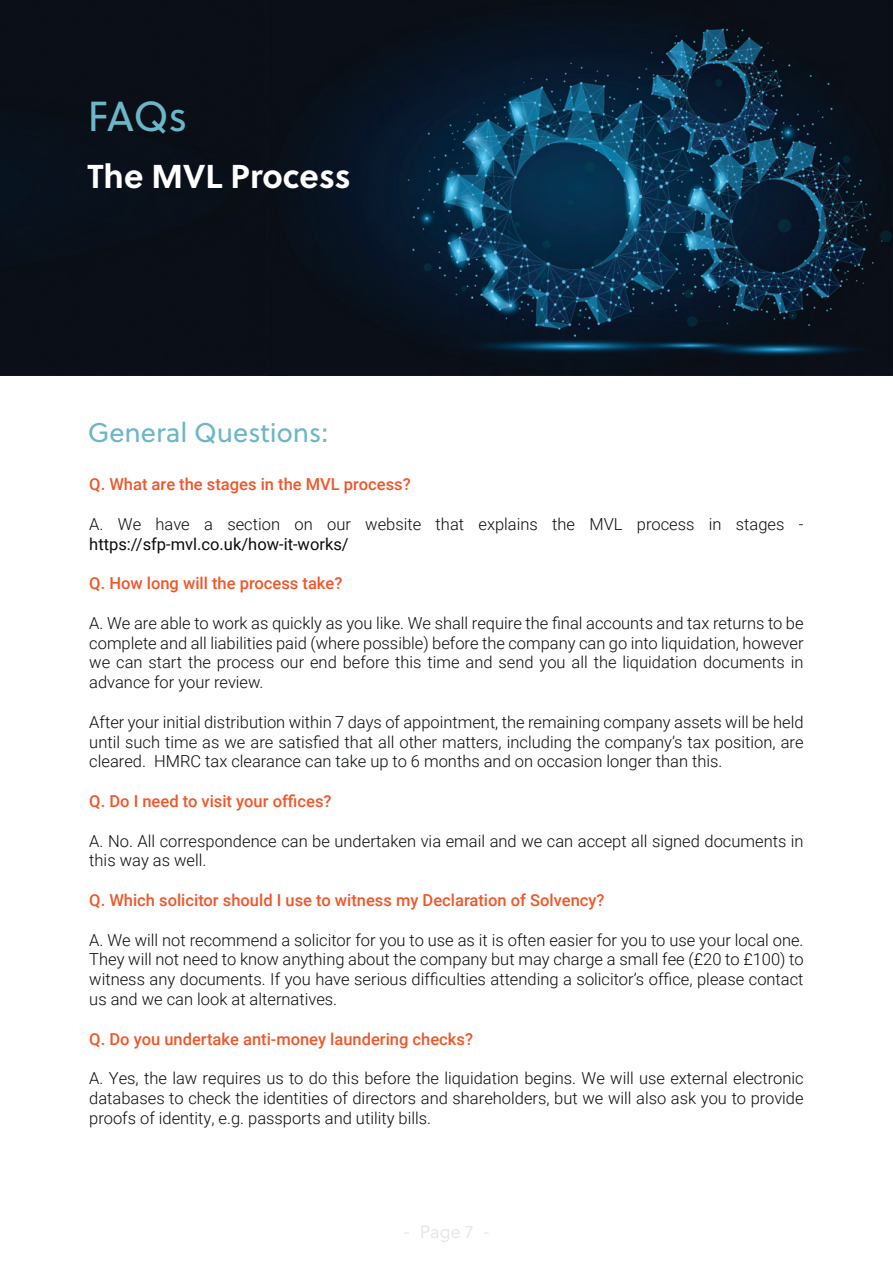
<style>
.page{position:relative;width:893px;height:1263px;background:#fff}
.page>*{position:absolute;margin:0;border:0;box-sizing:border-box;transform-origin:0 0}
.t1{font:41.85px "Soleil";color:#6bb6c7}
.t2{font:700 33px "Soleil";color:#fff}
.t3{font:27px "Soleil";color:#6bb6c7}
.t4{font:18px "Soleil Lt";color:#e5e4e3}
.t5{font:300 16.5px/19.8px "Roboto";color:#090b0d;text-align:justify}
.t6{font:500 16.5px "Roboto";color:#f1562a}
.t7{font:16.5px "Roboto";color:#090b0d}
</style>
<div class="page">
<div style="left:0;top:0;width:267px;height:375px;background:#0b0f17"></div>
<img style="left:267px;top:0;width:626px;height:375px">
<h1 class="t1" style="left:87px;top:86px;width:102px">FAQs</h1>
<h2 class="t2" style="left:87px;top:151px;width:265px">The MVL Process</h2>
<h3 class="t3" style="left:88px;top:412px;width:242px">General Questions:</h3>
<p class="t6" style="left:89px;top:473px;width:323px">Q. What are the stages in the MVL process?</p>
<p class="t5" style="left:89px;top:513px;width:716px">A. We have a section on our website that explains the MVL process in stages -</p>
<p class="t7" style="left:89px;top:532px;width:261px">https://sfp-mvl.co.uk/how-it-works/</p>
<p class="t6" style="left:89px;top:572px;width:255px">Q. How long will the process take?</p>
<p class="t5" style="left:89px;top:612px;width:716px">A. We are able to work as quickly as you like. We shall require the final accounts and tax returns to be complete and all liabilities paid (where possible) before the company can go into liquidation, however we can start the process our end before this time and send you all the liquidation documents in advance for your review.</p>
<p class="t5" style="left:89px;top:711px;width:716px">After your initial distribution within 7 days of appointment, the remaining company assets will be held until such time as we are satisfied that all other matters, including the company’s tax position, are cleared. HMRC tax clearance can take up to 6 months and on occasion longer than this.</p>
<p class="t6" style="left:89px;top:789px;width:244px">Q. Do I need to visit your offices?</p>
<p class="t5" style="left:89px;top:830px;width:716px">A. No. All correspondence can be undertaken via email and we can accept all signed documents in this way as well.</p>
<p class="t6" style="left:89px;top:888px;width:517px">Q. Which solicitor should I use to witness my Declaration of Solvency?</p>
<p class="t5" style="left:89px;top:929px;width:716px">A. We will not recommend a solicitor for you to use as it is often easier for you to use your local one.<br>They will not need to know anything about the company but may charge a small fee (£20 to £100) to witness any documents. If you have serious difficulties attending a solicitor’s office, please contact us and we can look at alternatives.</p>
<p class="t6" style="left:89px;top:1027px;width:385px">Q. Do you undertake anti-money laundering checks?</p>
<p class="t5" style="left:89px;top:1068px;width:716px">A. Yes, the law requires us to do this before the liquidation begins. We will use external electronic databases to check the identities of directors and shareholders, but we will also ask you to provide proofs of identity, e.g. passports and utility bills.</p>
<p class="t4" style="left:402px;top:1219px;width:89px">- Page 7 -</p>
</div>
